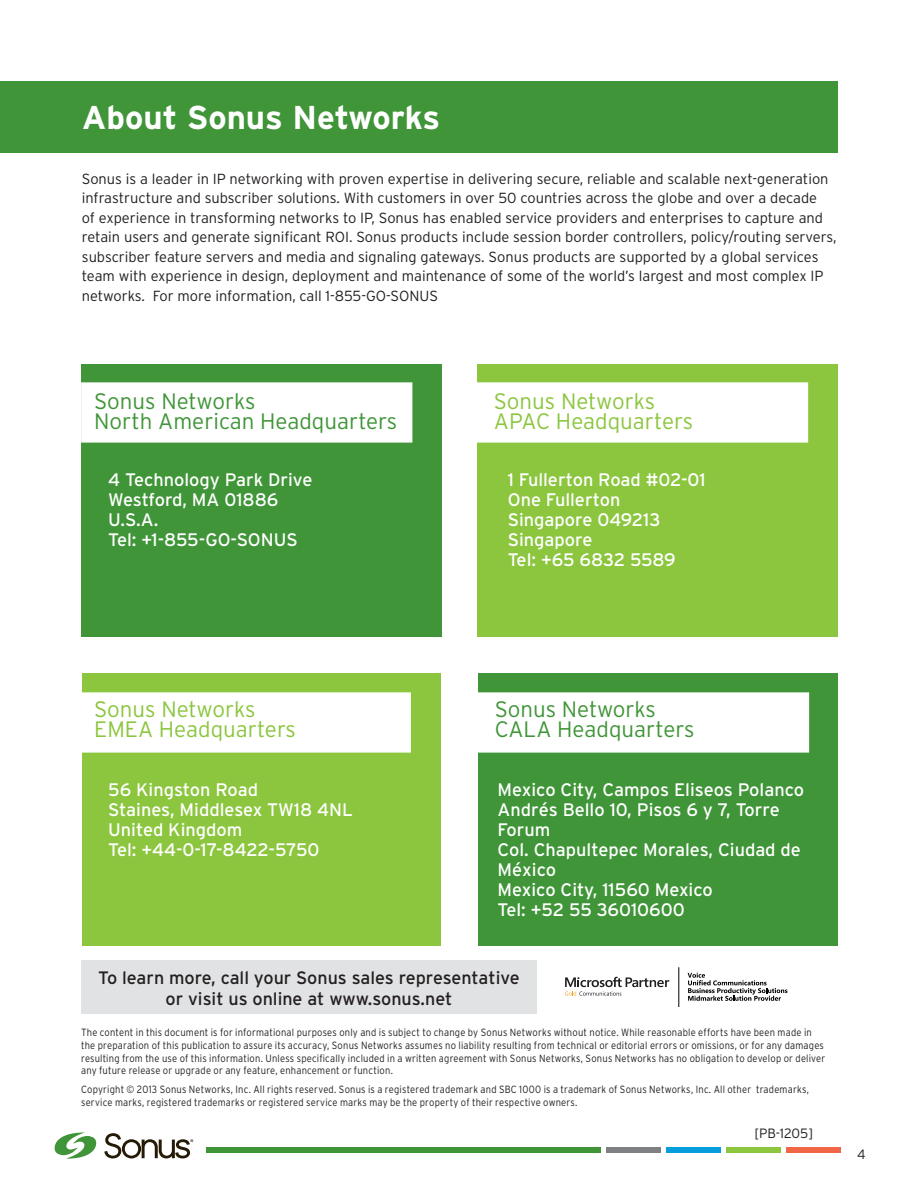
<style>
.page{position:relative;width:918px;height:1188px;background:#fff}
.page>*{position:absolute;margin:0;border:0;box-sizing:border-box;transform-origin:0 0}
.t1{font:700 33px "Interstate";color:#fff}
.t2{font:300 22.35px/20.1px "Interstate";color:#3f9537}
.t3{font:300 22.35px/20.1px "Interstate";color:#8bc63e}
.t4{font:18.15px/20.1px "Interstate";color:#fff}
.t5{font:18px/21.5px "Interstate";color:#231f20;text-align:center}
.t6{font:300 14.7px/19.5px "Interstate";color:#231f20}
.t7{font:300 13.5px "Interstate";color:#231f20}
.t8{font:300 10.5px/12.6px "Interstate";letter-spacing:.02em;color:#231f20;scale:.9 1}
</style>
<div class="page">
<div style="left:607px;top:1148px;width:54px;height:5px;background:#7e8083"></div>
<div style="left:206px;top:1148px;width:395px;height:5px;background:#3f9537"></div>
<div style="left:667px;top:1148px;width:54px;height:5px;background:#069ddc"></div>
<div style="left:727px;top:1148px;width:54px;height:5px;background:#8bc63e"></div>
<div style="left:787px;top:1148px;width:54px;height:5px;background:#f26648"></div>
<svg style="left:55px;top:1132px;width:42px;height:27px"></svg>
<svg style="left:104px;top:1133px;width:89px;height:25px"></svg>
<div style="left:478px;top:365px;width:360px;height:272px;background:#8bc63e"></div>
<div style="left:82px;top:365px;width:360px;height:272px;background:#3f9537"></div>
<div style="left:82px;top:673px;width:358px;height:272px;background:#8bc63e"></div>
<div style="left:81px;top:692px;width:330px;height:61px;background:#fff;border:1px solid #fff"></div>
<div style="left:81px;top:382px;width:331px;height:61px;background:#fff;border:1px solid #fff"></div>
<div style="left:477px;top:382px;width:331px;height:61px;background:#fff;border:1px solid #fff"></div>
<div style="left:479px;top:673px;width:359px;height:272px;background:#3f9537"></div>
<div style="left:478px;top:692px;width:331px;height:61px;background:#fff;border:1px solid #fff"></div>
<div style="left:81px;top:960px;width:456px;height:54px;background:#e1e2e4"></div>
<div style="left:0;top:81px;width:838px;height:71px;background:#3f9537"></div>
<hr style="left:679px;top:967px;width:1px;height:40px;background:#000">
<svg style="left:688px;top:973px;width:99px;height:28px"></svg>
<svg style="left:565px;top:977px;width:104px;height:19px"></svg>
<h1 class="t1" style="left:82px;top:99px;width:360px">About Sonus Networks</h1>
<p class="t6" style="left:82px;top:169px;width:756px">Sonus is a leader in IP networking with proven expertise in delivering secure, reliable and scalable next-generation infrastructure and subscriber solutions. With customers in over 50 countries across the globe and over a decade<br>of experience in transforming networks to IP, Sonus has enabled service providers and enterprises to capture and retain users and generate significant ROI. Sonus products include session border controllers, policy/routing servers, subscriber feature servers and media and signaling gateways. Sonus products are supported by a global services team with experience in design, deployment and maintenance of some of the world’s largest and most complex IP networks. For more information, call 1-855-GO-SONUS</p>
<h2 class="t2" style="left:94px;top:391px;width:305px">Sonus Networks<br>North American Headquarters</h2>
<h3 class="t4" style="left:108px;top:469px;width:206px">4 Technology Park Drive<br>Westford, MA 01886<br>U.S.A.<br>Tel: +1-855-GO-SONUS</h3>
<h2 class="t3" style="left:494px;top:391px;width:201px">Sonus Networks<br>APAC Headquarters</h2>
<h3 class="t4" style="left:508px;top:469px;width:199px">1 Fullerton Road #02-01<br>One Fullerton<br>Singapore 049213<br>Singapore<br>Tel: +65 6832 5589</h3>
<h2 class="t3" style="left:94px;top:699px;width:203px">Sonus Networks<br>EMEA Headquarters</h2>
<h2 class="t2" style="left:495px;top:699px;width:201px">Sonus Networks<br>CALA Headquarters</h2>
<h3 class="t4" style="left:108px;top:779px;width:246px">56 Kingston Road<br>Staines, Middlesex TW18 4NL<br>United Kingdom<br>Tel: +44-0-17-8422-5750</h3>
<h3 class="t4" style="left:498px;top:779px;width:308px">Mexico City, Campos Eliseos Polanco<br>Andrés Bello 10, Pisos 6 y 7, Torre<br>Forum<br>Col. Chapultepec Morales, Ciudad de<br>México<br>Mexico City, 11560 Mexico<br>Tel: +52 55 36010600</h3>
<h3 class="t5" style="left:98px;top:966px;width:423px">To learn more, call your Sonus sales representative or visit us online at www.sonus.net</h3>
<p class="t8" style="left:81px;top:1026px;width:828px">The content in this document is for informational purposes only and is subject to change by Sonus Networks without notice. While reasonable efforts have been made in the preparation of this publication to assure its accuracy, Sonus Networks assumes no liability resulting from technical or editorial errors or omissions, or for any damages resulting from the use of this information. Unless specifically included in a written agreement with Sonus Networks, Sonus Networks has no obligation to develop or deliver any future release or upgrade or any feature, enhancement or function.</p>
<p class="t8" style="left:81px;top:1083px;width:810px">Copyright © 2013 Sonus Networks, Inc. All rights reserved. Sonus is a registered trademark and SBC 1000 is a trademark of Sonus Networks, Inc. All other trademarks, service marks, registered trademarks or registered service marks may be the property of their respective owners.</p>
<p class="t7" style="left:754px;top:1126px;width:60px">[PB-1205]</p>
<p class="t7" style="left:857px;top:1146px;width:10px">4</p>
</div>
